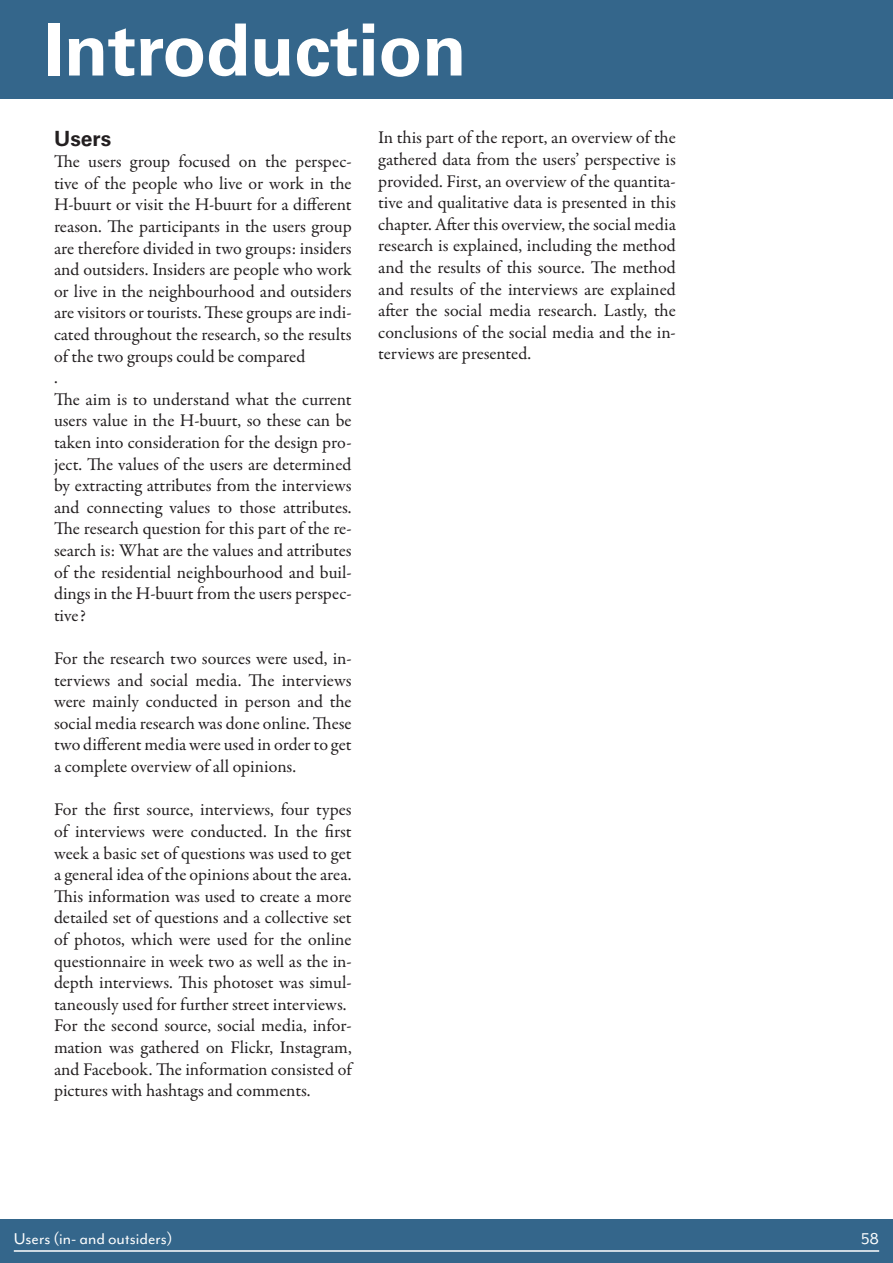
<style>
.page{position:relative;width:893px;height:1263px;background:#fff}
.page>*{position:absolute;margin:0;border:0;box-sizing:border-box;transform-origin:0 0}
.t1{font:700 72px "Univers LT Std";color:#fff}
.t2{font:700 21px "Univers LT Std";color:#231f20}
.t3{font:18px/21.6px "Garamond Premr Pro";color:#231f20;text-align:justify}
.t4{font:18px "Mr Eaves Mod OT";color:#fff}
</style>
<div class="page">
<div style="left:0;top:0;width:893px;height:99px;background:#34668b"></div>
<div style="left:0;top:1220px;width:893px;height:43px;background:#34668b"></div>
<hr style="left:14px;top:1250px;width:865px;height:2px;background:#fff">
<p class="t1" style="left:44px;top:8px;width:424px">Introduction</p>
<p class="t2" style="left:54px;top:126px;width:59px">Users</p>
<p class="t3" style="left:54px;top:151px;width:299px">The users group focused on the perspec&shy;tive of the people who live or work in the H-buurt or visit the H-buurt for a different reason. The participants in the users group are therefore divided in two groups: insiders and outsiders. Insiders are people who work or live in the neighbourhood and outsiders are visitors or tourists. These groups are indi&shy;cated throughout the research, so the results of the two groups could be compared</p>
<p class="t3" style="left:54px;top:367px;width:5px">.</p>
<p class="t3" style="left:54px;top:389px;width:299px">The aim is to understand what the current users value in the H-buurt, so these can be taken into consideration for the design pro&shy;ject. The values of the users are determined by extracting attributes from the interviews and connecting values to those attributes.<br>The research question for this part of the re&shy;search is: What are the values and attributes of the residential neighbourhood and buil&shy;dings in the H-buurt from the users perspec&shy;tive?</p>
<p class="t3" style="left:54px;top:648px;width:299px">For the research two sources were used, in&shy;terviews and social media. The interviews were mainly conducted in person and the social media research was done online. These two different media were used in order to get a complete overview of all opinions.</p>
<p class="t3" style="left:54px;top:799px;width:299px">For the first source, interviews, four types of interviews were conducted. In the first week a basic set of questions was used to get a general idea of the opinions about the area.<br>This information was used to create a more detailed set of questions and a collective set of photos, which were used for the online questionnaire in week two as well as the in&shy;depth interviews. This photoset was simul&shy;taneously used for further street interviews.</p>
<p class="t3" style="left:54px;top:1015px;width:299px">For the second source, social media, infor&shy;mation was gathered on Flickr, Instagram, and Facebook. The information consisted of pictures with hashtags and comments.</p>
<p class="t3" style="left:378px;top:127px;width:299px">In this part of the report, an overview of the gathered data from the users’ perspective is provided. First, an overview of the quantita&shy;tive and qualitative data is presented in this chapter. After this overview, the social media research is explained, including the method and the results of this source. The method and results of the interviews are explained after the social media research. Lastly, the conclusions of the social media and the in&shy;terviews are presented.</p>
<p class="t4" style="left:14px;top:1229px;width:160px">Users (in- and outsiders)</p>
<p class="t4" style="left:861px;top:1229px;width:20px">58</p>
</div>
